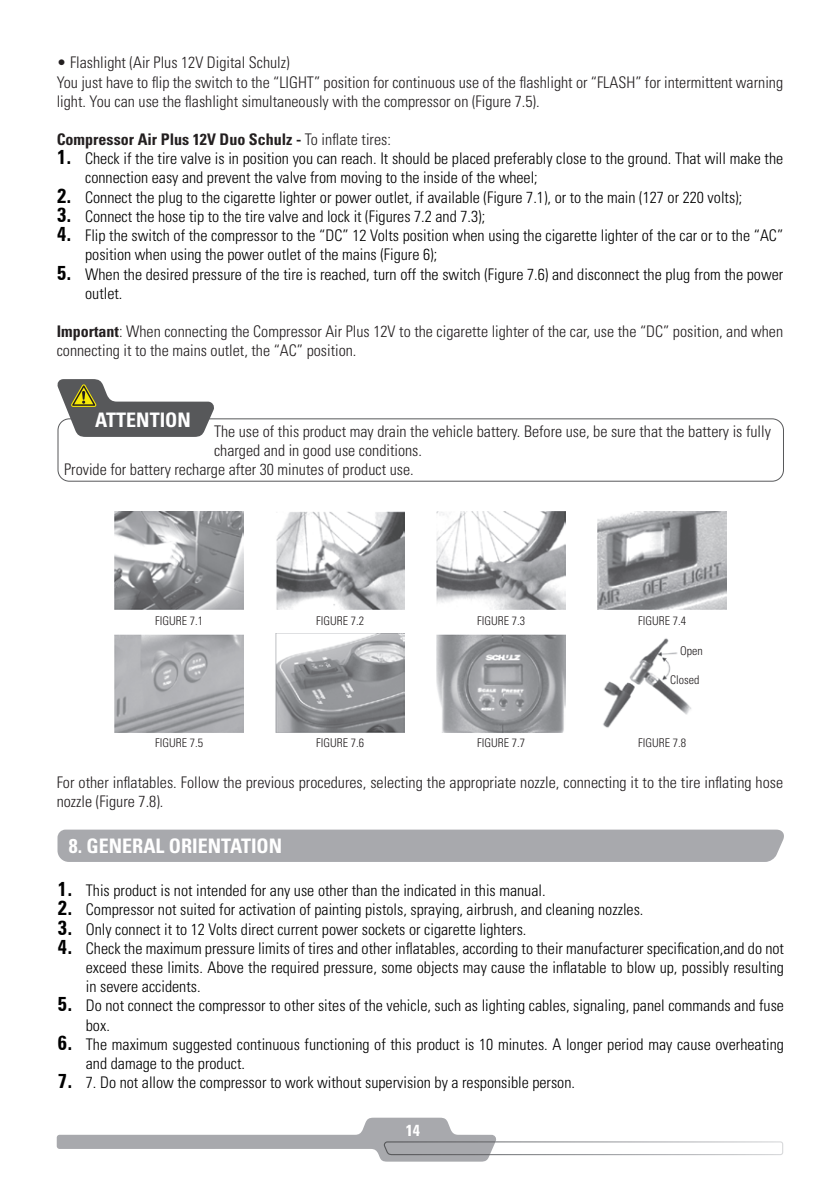
<style>
.page{position:relative;width:840px;height:1191px;background:#fff}
.page>*{position:absolute;margin:0;border:0;box-sizing:border-box;transform-origin:0 0}
.t1{font:700 condensed 20px "Univers LT Std";color:#fff}
.t2{font:300 condensed 16px/19.2px "Univers LT Std";color:#000}
.t3{font:300 condensed 16px/19.2px "Univers LT Std";color:#231f20}
.t4{font:700 condensed 16px "Univers LT Std";color:#231f20}
.t5{font:700 condensed 16px "Univers LT Std";color:#fff}
.t6{font:300 condensed 12px "Univers LT Std";color:#231f20}
.s1{font-weight:300}
.s2{font-family:"Zurich BT";font-weight:700;font-size:20px}
.s3{font-weight:700}
</style>
<div class="page">
<svg style="left:57px;top:1117px;width:725px;height:44px"></svg>
<svg style="left:57px;top:418px;width:726px;height:64px"></svg>
<svg style="left:57px;top:379px;width:158px;height:58px"></svg>
<div style="left:57px;top:829px;width:727px;height:33px;background:#a8a9ad"></div>
<img style="left:603px;top:638px;width:88px;height:90px">
<img style="left:597px;top:511px;width:129px;height:98px">
<img style="left:276px;top:511px;width:128px;height:98px">
<img style="left:436px;top:511px;width:129px;height:98px">
<img style="left:115px;top:511px;width:128px;height:98px">
<img style="left:115px;top:634px;width:128px;height:98px">
<img style="left:436px;top:634px;width:129px;height:98px">
<img style="left:275px;top:634px;width:129px;height:98px">
<p class="t3" style="left:57px;top:53px;width:727px">• Flashlight (Air Plus 12V Digital Schulz)<br>You just have to flip the switch to the “LIGHT” position for continuous use of the flashlight or “FLASH” for intermittent warning light. You can use the flashlight simultaneously with the compressor on (Figure 7.5).</p>
<p class="t4" style="left:57px;top:130px;width:335px">Compressor Air Plus 12V Duo Schulz - <span class="s1">To inflate tires:</span></p>
<p class="t2" style="left:85px;top:149px;width:699px;text-indent:-28px"><span class="s2">1.</span> Check if the tire valve is in position you can reach. It should be placed preferably close to the ground. That will make the connection easy and prevent the valve from moving to the inside of the wheel;</p>
<p class="t2" style="left:57px;top:187px;width:686px"><span class="s2">2.</span> Connect the plug to the cigarette lighter or power outlet, if available (Figure 7.1), or to the main (127 or 220 volts);</p>
<p class="t2" style="left:57px;top:207px;width:430px"><span class="s2">3.</span> Connect the hose tip to the tire valve and lock it (Figures 7.2 and 7.3);</p>
<p class="t2" style="left:85px;top:226px;width:699px;text-indent:-28px"><span class="s2">4.</span> Flip the switch of the compressor to the “DC” 12 Volts position when using the cigarette lighter of the car or to the “AC” position when using the power outlet of the mains (Figure 6);</p>
<p class="t2" style="left:85px;top:264px;width:699px;text-indent:-28px"><span class="s2">5.</span> When the desired pressure of the tire is reached, turn off the switch (Figure 7.6) and disconnect the plug from the power outlet.</p>
<p class="t3" style="left:57px;top:322px;width:727px"><span class="s3">Important</span>: When connecting the Compressor Air Plus 12V to the cigarette lighter of the car, use the “DC” position, and when connecting it to the mains outlet, the “AC” position.</p>
<p class="t1" style="left:95px;top:407px;width:97px">ATTENTION</p>
<p class="t3" style="left:214px;top:421px;width:558px">The use of this product may drain the vehicle battery. Before use, be sure that the battery is fully</p>
<p class="t3" style="left:214px;top:440px;width:209px">charged and in good use conditions.</p>
<p class="t3" style="left:64px;top:460px;width:351px">Provide for battery recharge after 30 minutes of product use.</p>
<p class="t6" style="left:155px;top:613px;width:49px">FIGURE 7.1</p>
<p class="t6" style="left:155px;top:735px;width:49px">FIGURE 7.5</p>
<p class="t6" style="left:316px;top:613px;width:49px">FIGURE 7.2</p>
<p class="t6" style="left:316px;top:735px;width:49px">FIGURE 7.6</p>
<p class="t6" style="left:477px;top:613px;width:49px">FIGURE 7.3</p>
<p class="t6" style="left:477px;top:735px;width:49px">FIGURE 7.7</p>
<p class="t6" style="left:637px;top:613px;width:49px">FIGURE 7.4</p>
<p class="t6" style="left:679px;top:643px;width:24px">Open</p>
<p class="t6" style="left:670px;top:672px;width:31px">Closed</p>
<p class="t6" style="left:637px;top:735px;width:49px">FIGURE 7.8</p>
<p class="t3" style="left:57px;top:772px;width:727px">For other inflatables. Follow the previous procedures, selecting the appropriate nozzle, connecting it to the tire inflating hose nozzle (Figure 7.8).</p>
<p class="t1" style="left:69px;top:833px;width:215px">8. GENERAL ORIENTATION</p>
<p class="t2" style="left:57px;top:881px;width:489px"><span class="s2">1.</span> This product is not intended for any use other than the indicated in this manual.</p>
<p class="t2" style="left:57px;top:900px;width:587px"><span class="s2">2.</span> Compressor not suited for activation of painting pistols, spraying, airbrush, and cleaning nozzles.</p>
<p class="t2" style="left:57px;top:919px;width:470px"><span class="s2">3.</span> Only connect it to 12 Volts direct current power sockets or cigarette lighters.</p>
<p class="t2" style="left:86px;top:938px;width:699px;text-align:justify;text-indent:-28px"><span class="s2">4.</span> Check the maximum pressure limits of tires and other inflatables, according to their manufacturer specification,and do not exceed these limits. Above the required pressure, some objects may cause the inflatable to blow up, possibly resulting in severe accidents.</p>
<p class="t2" style="left:86px;top:996px;width:699px;text-indent:-28px"><span class="s2">5.</span> Do not connect the compressor to other sites of the vehicle, such as lighting cables, signaling, panel commands and fuse box.</p>
<p class="t2" style="left:86px;top:1034px;width:699px;text-indent:-28px"><span class="s2">6.</span> The maximum suggested continuous functioning of this product is 10 minutes. A longer period may cause overheating and damage to the product.</p>
<p class="t2" style="left:57px;top:1073px;width:519px"><span class="s2">7.</span> 7. Do not allow the compressor to work without supervision by a responsible person.</p>
<p class="t5" style="left:405px;top:1120px;width:16px">14</p>
</div>
